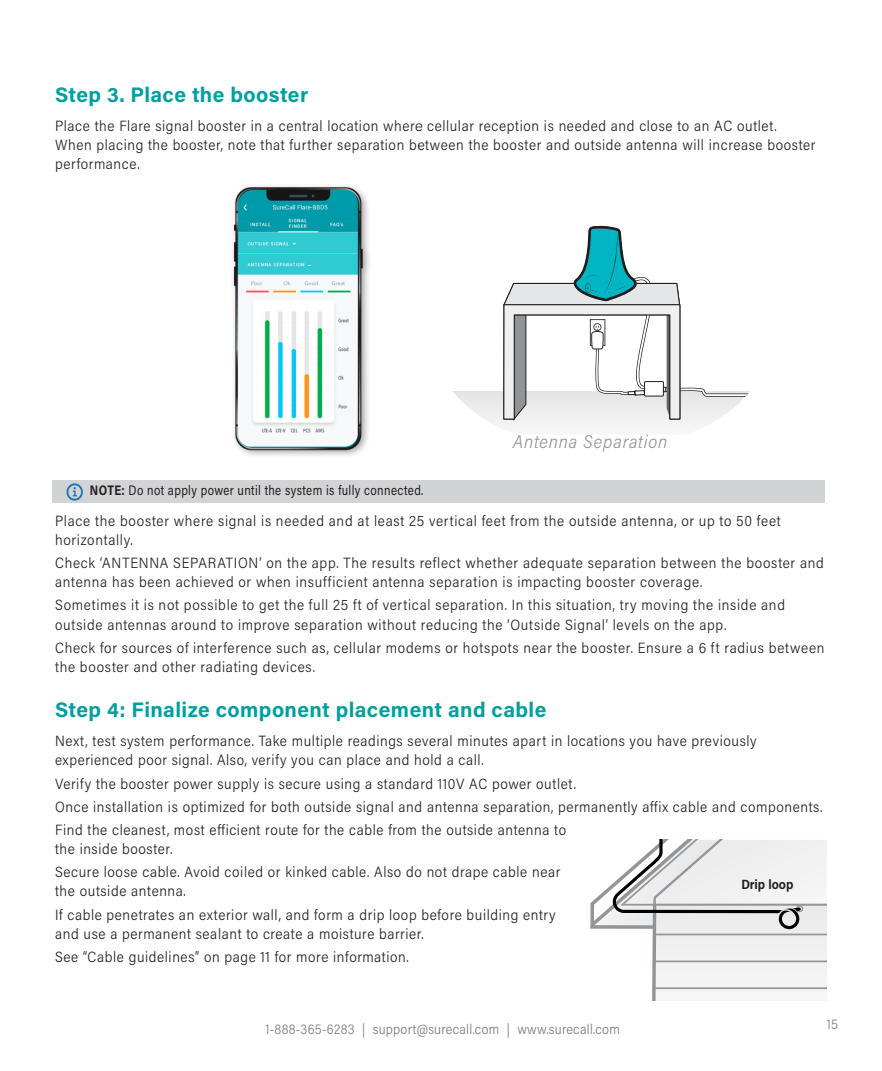
<style>
.page{position:relative;width:882px;height:1071px;background:#fff}
.page>*{position:absolute;margin:0;border:0;box-sizing:border-box;transform-origin:0 0}
.t1{font:700 21px "Acumin Pro";letter-spacing:.02em;color:#00a0a1}
.t2{font:italic 300 18.38px "Acumin Pro Semi Cond";letter-spacing:.04em;color:#939598}
.Body{font:300 14.88px/19.2px "Acumin Pro Semi Cond";letter-spacing:.04em;color:#221e1f}
.t3{font:300 14px "Acumin Pro Semi Cond";letter-spacing:.02em;color:#787a7d;scale:.96 1}
.Note{font:13.83px "Acumin Pro Semi Cond";letter-spacing:.03em;color:#221e1f;scale:.88 1}
.element_label{font:700 13.47px "Acumin Pro Semi Cond";color:#221e1f;scale:.95 1}
.s1{font-weight:700}
</style>
<div class="page">
<svg style="left:590px;top:840px;width:237px;height:160px"></svg>
<div style="left:419px;top:392px;width:366px;height:43px;background:linear-gradient(to bottom,#f2f2f3,#fcfcfc)"></div>
<svg style="left:503px;top:225px;width:282px;height:197px"></svg>
<img style="left:232px;top:186px;width:138px;height:270px">
<div style="left:59px;top:480px;width:759px;height:22px;background:#d1d3d4"></div>
<svg style="left:67px;top:483px;width:16px;height:18px"></svg>
<h2 class="t1" style="left:55px;top:80px;width:255px">Step 3. Place the booster</h2>
<p class="Body" style="left:55px;top:115px;width:762px">Place the Flare signal booster in a central location where cellular reception is needed and close to an AC outlet.<br>When placing the booster, note that further separation between the booster and outside antenna will increase booster performance.</p>
<p class="Note" style="left:90px;top:481px;width:380px"><span class="s1">NOTE:</span> Do not apply power until the system is fully connected.</p>
<p class="t2" style="left:513px;top:429px;width:156px">Antenna Separation</p>
<p class="Body" style="left:55px;top:510px;width:727px">Place the booster where signal is needed and at least 25 vertical feet from the outside antenna, or up to 50 feet horizontally.</p>
<p class="Body" style="left:55px;top:553px;width:770px">Check ‘ANTENNA SEPARATION’ on the app. The results reflect whether adequate separation between the booster and antenna has been achieved or when insufficient antenna separation is impacting booster coverage.</p>
<p class="Body" style="left:55px;top:595px;width:731px">Sometimes it is not possible to get the full 25 ft of vertical separation. In this situation, try moving the inside and outside antennas around to improve separation without reducing the ‘Outside Signal’ levels on the app.</p>
<p class="Body" style="left:55px;top:637px;width:771px">Check for sources of interference such as, cellular modems or hotspots near the booster. Ensure a 6 ft radius between the booster and other radiating devices.</p>
<h2 class="t1" style="left:55px;top:695px;width:493px">Step 4: Finalize component placement and cable</h2>
<p class="Body" style="left:55px;top:731px;width:703px">Next, test system performance. Take multiple readings several minutes apart in locations you have previously experienced poor signal. Also, verify you can place and hold a call.</p>
<p class="Body" style="left:55px;top:773px;width:522px">Verify the booster power supply is secure using a standard 110V AC power outlet.</p>
<p class="Body" style="left:55px;top:796px;width:769px">Once installation is optimized for both outside signal and antenna separation, permanently affix cable and components.</p>
<p class="Body" style="left:55px;top:819px;width:513px">Find the cleanest, most efficient route for the cable from the outside antenna to the inside booster.</p>
<p class="Body" style="left:55px;top:862px;width:507px">Secure loose cable. Avoid coiled or kinked cable. Also do not drape cable near the outside antenna.</p>
<p class="Body" style="left:55px;top:904px;width:502px">If cable penetrates an exterior wall, and form a drip loop before building entry and use a permanent sealant to create a moisture barrier.</p>
<p class="Body" style="left:55px;top:947px;width:355px">See “Cable guidelines” on page 11 for more information.</p>
<p class="element_label" style="left:741px;top:875px;width:56px">Drip loop</p>
<p class="t3" style="left:266px;top:1020px;width:371px">1-888-365-6283 | support@surecall.com | www.surecall.com</p>
<p class="t3" style="left:827px;top:1015px;width:13px">15</p>
</div>
